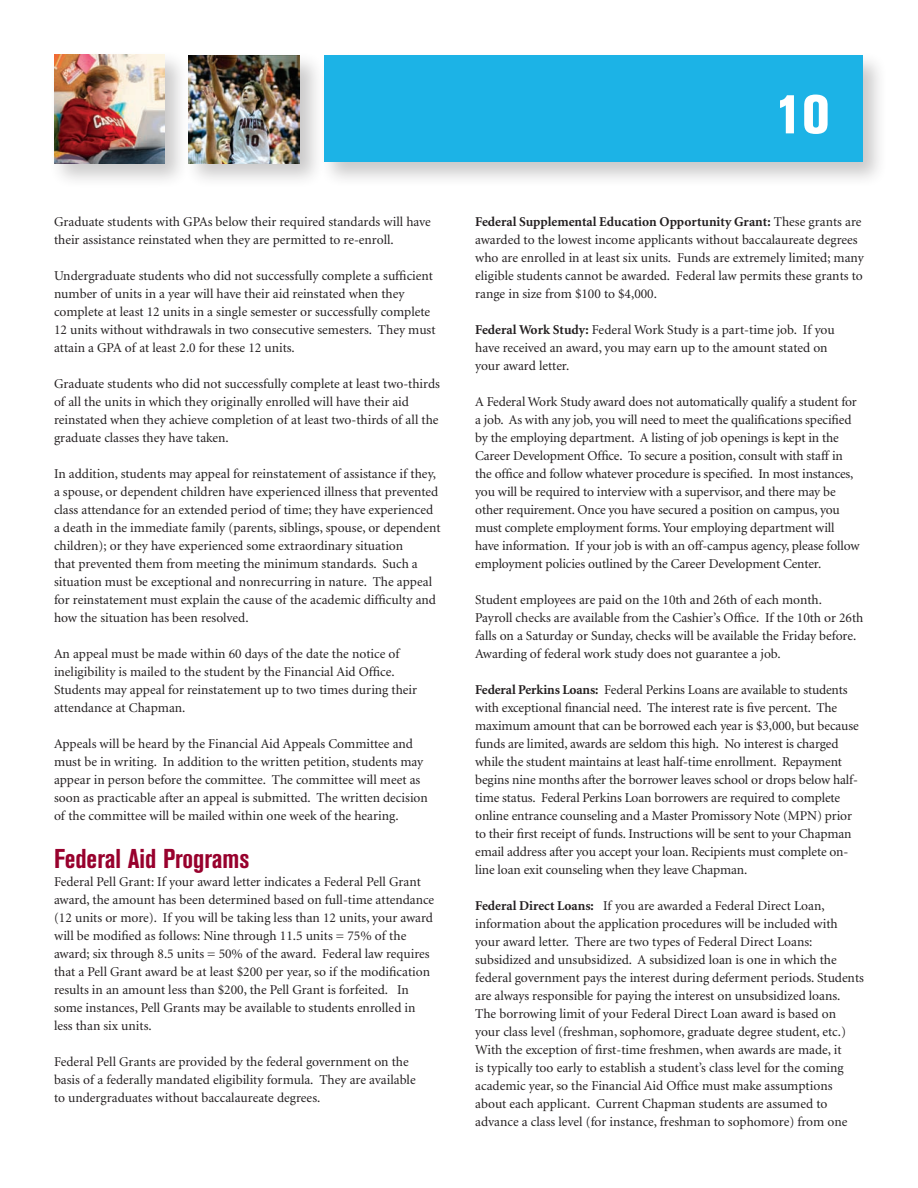
<style>
.page{position:relative;width:918px;height:1188px;background:#fff}
.page>*{position:absolute;margin:0;border:0;box-sizing:border-box;transform-origin:0 0}
.t1{font:800 condensed 54px "Akzidenz Grotesk BE";color:#fff}
.t2{font:700 condensed 27px "Akzidenz Grotesk BE";color:#98012d}
.t3{font:13.5px/18px "Minion";color:#231f20}
.s1{font-weight:700}
</style>
<div class="page">
<div style="left:319px;top:51px;width:569px;height:137px;background:#231f20;opacity:.24"></div>
<div style="left:324px;top:56px;width:538px;height:106px;background:#1cb3e6"></div>
<div style="left:49px;top:50px;width:141px;height:139px;background:#231f20;opacity:.24"></div>
<img style="left:54px;top:54px;width:110px;height:109px">
<div style="left:184px;top:51px;width:141px;height:138px;background:#231f20;opacity:.24"></div>
<img style="left:188px;top:56px;width:112px;height:107px">
<p class="t3" style="left:54px;top:213px;width:378px">Graduate students with GPAs below their required standards will have their assistance reinstated when they are permitted to re-enroll.</p>
<p class="t3" style="left:54px;top:267px;width:383px">Undergraduate students who did not successfully complete a sufficient number of units in a year will have their aid reinstated when they complete at least 12 units in a single semester or successfully complete 12 units without withdrawals in two consecutive semesters. They must attain a GPA of at least 2.0 for these 12 units.</p>
<p class="t3" style="left:54px;top:375px;width:387px">Graduate students who did not successfully complete at least two-thirds of all the units in which they originally enrolled will have their aid reinstated when they achieve completion of at least two-thirds of all the graduate classes they have taken.</p>
<p class="t3" style="left:54px;top:465px;width:388px">In addition, students may appeal for reinstatement of assistance if they, a spouse, or dependent children have experienced illness that prevented class attendance for an extended period of time; they have experienced a death in the immediate family (parents, siblings, spouse, or dependent children); or they have experienced some extraordinary situation<br>that prevented them from meeting the minimum standards. Such a situation must be exceptional and nonrecurring in nature. The appeal for reinstatement must explain the cause of the academic difficulty and how the situation has been resolved.</p>
<p class="t3" style="left:54px;top:645px;width:365px">An appeal must be made within 60 days of the date the notice of ineligibility is mailed to the student by the Financial Aid Office.<br>Students may appeal for reinstatement up to two times during their attendance at Chapman.</p>
<p class="t3" style="left:54px;top:735px;width:375px">Appeals will be heard by the Financial Aid Appeals Committee and must be in writing. In addition to the written petition, students may appear in person before the committee. The committee will meet as soon as practicable after an appeal is submitted. The written decision of the committee will be mailed within one week of the hearing.</p>
<p class="t2" style="left:54px;top:843px;width:197px">Federal Aid Programs</p>
<p class="t3" style="left:54px;top:873px;width:382px">Federal Pell Grant: If your award letter indicates a Federal Pell Grant award, the amount has been determined based on full-time attendance (12 units or more). If you will be taking less than 12 units, your award will be modified as follows: Nine through 11.5 units = 75% of the award; six through 8.5 units = 50% of the award. Federal law requires that a Pell Grant award be at least $200 per year, so if the modification results in an amount less than $200, the Pell Grant is forfeited. In</p>
<p class="t3" style="left:54px;top:999px;width:363px">some instances, Pell Grants may be available to students enrolled in</p>
<p class="t3" style="left:54px;top:1017px;width:99px">less than six units.</p>
<p class="t3" style="left:54px;top:1053px;width:356px">Federal Pell Grants are provided by the federal government on the</p>
<p class="t3" style="left:54px;top:1071px;width:363px">basis of a federally mandated eligibility formula. They are available</p>
<p class="t3" style="left:54px;top:1089px;width:268px">to undergraduates without baccalaureate degrees.</p>
<p class="t1" style="left:775px;top:83px;width:55px">10</p>
<p class="t3" style="left:475px;top:213px;width:390px"><span class="s1">Federal Supplemental Education Opportunity Grant:</span> These grants are awarded to the lowest income applicants without baccalaureate degrees who are enrolled in at least six units. Funds are extremely limited; many eligible students cannot be awarded. Federal law permits these grants to range in size from $100 to $4,000.</p>
<p class="t3" style="left:475px;top:321px;width:361px"><span class="s1">Federal Work Study:</span> Federal Work Study is a part-time job. If you</p>
<p class="t3" style="left:475px;top:339px;width:354px">have received an award, you may earn up to the amount stated on</p>
<p class="t3" style="left:475px;top:357px;width:96px">your award letter.</p>
<p class="t3" style="left:475px;top:393px;width:386px">A Federal Work Study award does not automatically qualify a student for a job. As with any job, you will need to meet the qualifications specified by the employing department. A listing of job openings is kept in the Career Development Office. To secure a position, consult with staff in the office and follow whatever procedure is specified. In most instances, you will be required to interview with a supervisor, and there may be other requirement. Once you have secured a position on campus, you must complete employment forms. Your employing department will have information. If your job is with an off-campus agency, please follow employment policies outlined by the Career Development Center.</p>
<p class="t3" style="left:475px;top:591px;width:390px">Student employees are paid on the 10th and 26th of each month.<br>Payroll checks are available from the Cashier’s Office. If the 10th or 26th falls on a Saturday or Sunday, checks will be available the Friday before.<br>Awarding of federal work study does not guarantee a job.</p>
<p class="t3" style="left:475px;top:681px;width:385px"><span class="s1">Federal Perkins Loans:</span> Federal Perkins Loans are available to students with exceptional financial need. The interest rate is five percent. The maximum amount that can be borrowed each year is $3,000, but because funds are limited, awards are seldom this high. No interest is charged while the student maintains at least half-time enrollment. Repayment begins nine months after the borrower leaves school or drops below half&shy;time status. Federal Perkins Loan borrowers are required to complete online entrance counseling and a Master Promissory Note (MPN) prior to their first receipt of funds. Instructions will be sent to your Chapman email address after you accept your loan. Recipients must complete on&shy;line loan exit counseling when they leave Chapman.</p>
<p class="t3" style="left:475px;top:897px;width:390px"><span class="s1">Federal Direct Loans:</span> If you are awarded a Federal Direct Loan, information about the application procedures will be included with your award letter. There are two types of Federal Direct Loans: subsidized and unsubsidized. A subsidized loan is one in which the federal government pays the interest during deferment periods. Students are always responsible for paying the interest on unsubsidized loans.<br>The borrowing limit of your Federal Direct Loan award is based on your class level (freshman, sophomore, graduate degree student, etc.)<br>With the exception of first-time freshmen, when awards are made, it<br>is typically too early to establish a student’s class level for the coming academic year, so the Financial Aid Office must make assumptions about each applicant. Current Chapman students are assumed to advance a class level (for instance, freshman to sophomore) from one</p>
</div>
